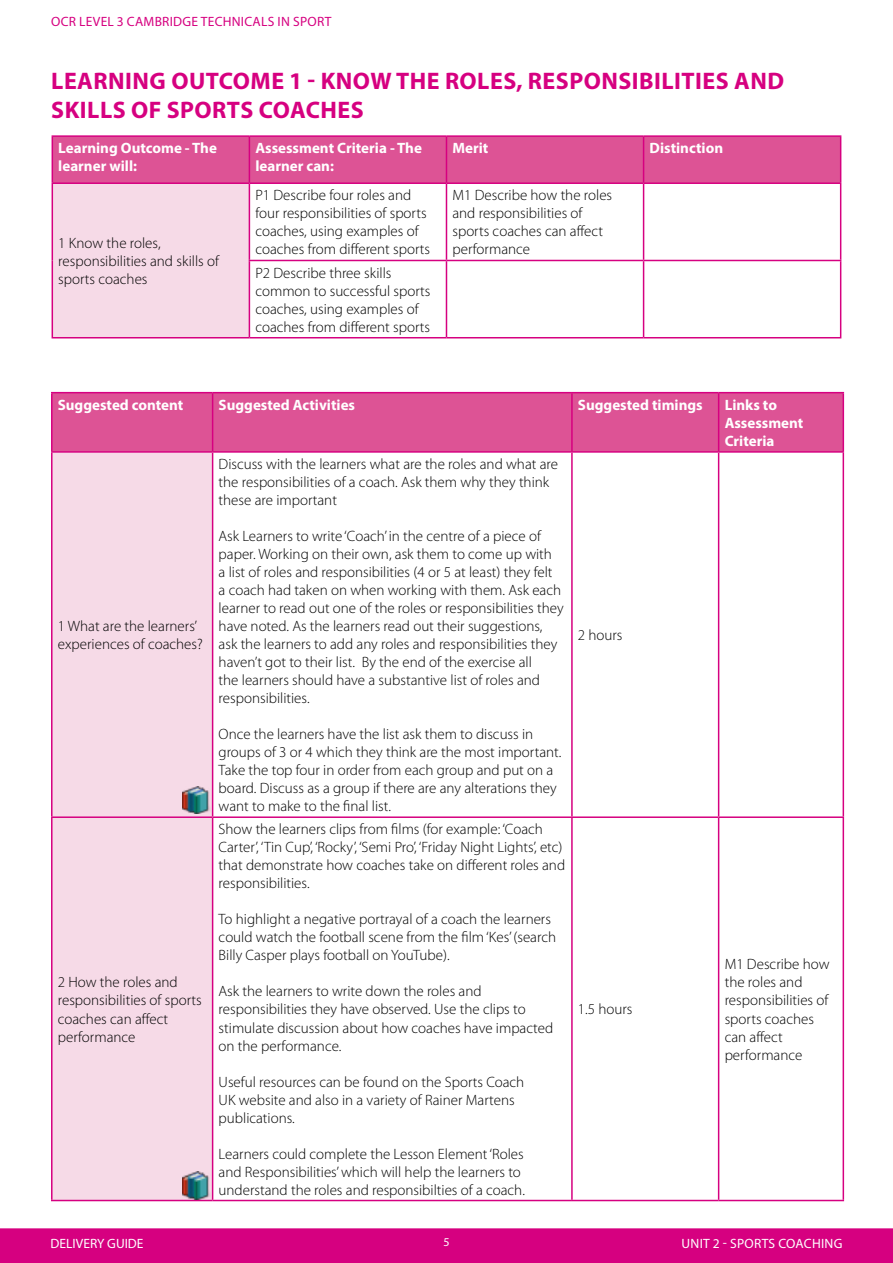
<style>
.page{position:relative;width:893px;height:1263px;background:#fff}
.page>*{position:absolute;margin:0;border:0;box-sizing:border-box;transform-origin:0 0}
.t1{font:700 24px/28.8px "Myriad Pro";letter-spacing:.02em;color:#d60080}
.t2{font:300 15px/18px "Myriad Pro";color:#000}
.t3{font:700 15px/18px "Myriad Pro";color:#fff}
.t4{font:13.5px "Myriad Pro";letter-spacing:.02em;color:#d60080}
.t5{font:13.5px "Myriad Pro";letter-spacing:.005em;color:#fff}
.t6{font:12px "Myriad Pro";color:#fff}
</style>
<div class="page">
<div style="left:0;top:1228px;width:893px;height:35px;background:#d60080"></div>
<div style="left:53px;top:393px;width:790px;height:58px;background:#dd5395"></div>
<div style="left:53px;top:453px;width:159px;height:747px;background:#f6dae7"></div>
<hr style="left:51px;top:393px;width:2px;height:58px;background:#d60080">
<hr style="left:51px;top:392px;width:162px;height:1px;background:#d60080">
<hr style="left:51px;top:451px;width:162px;height:2px;background:#d60080">
<hr style="left:212px;top:393px;width:1px;height:58px;background:#d60080">
<hr style="left:213px;top:392px;width:359px;height:1px;background:#d60080">
<hr style="left:572px;top:392px;width:147px;height:1px;background:#d60080">
<hr style="left:719px;top:392px;width:125px;height:1px;background:#d60080">
<hr style="left:571px;top:393px;width:2px;height:58px;background:#d60080">
<hr style="left:718px;top:393px;width:1px;height:58px;background:#d60080">
<hr style="left:843px;top:393px;width:1px;height:58px;background:#d60080">
<hr style="left:213px;top:451px;width:359px;height:2px;background:#d60080">
<hr style="left:572px;top:451px;width:147px;height:2px;background:#d60080">
<hr style="left:719px;top:451px;width:125px;height:2px;background:#d60080">
<hr style="left:51px;top:453px;width:2px;height:363px;background:#d60080">
<hr style="left:51px;top:818px;width:2px;height:382px;background:#d60080">
<hr style="left:212px;top:453px;width:1px;height:363px;background:#d60080">
<hr style="left:212px;top:818px;width:1px;height:382px;background:#d60080">
<hr style="left:571px;top:453px;width:2px;height:363px;background:#d60080">
<hr style="left:571px;top:818px;width:2px;height:382px;background:#d60080">
<hr style="left:718px;top:453px;width:1px;height:363px;background:#d60080">
<hr style="left:843px;top:453px;width:1px;height:363px;background:#d60080">
<hr style="left:718px;top:818px;width:1px;height:382px;background:#d60080">
<hr style="left:843px;top:818px;width:1px;height:382px;background:#d60080">
<hr style="left:51px;top:816px;width:162px;height:2px;background:#d60080">
<hr style="left:51px;top:1200px;width:162px;height:1px;background:#d60080">
<hr style="left:213px;top:816px;width:359px;height:2px;background:#d60080">
<hr style="left:213px;top:1200px;width:359px;height:1px;background:#d60080">
<hr style="left:572px;top:816px;width:147px;height:2px;background:#d60080">
<hr style="left:719px;top:816px;width:125px;height:2px;background:#d60080">
<hr style="left:572px;top:1200px;width:147px;height:1px;background:#d60080">
<hr style="left:719px;top:1200px;width:125px;height:1px;background:#d60080">
<div style="left:53px;top:137px;width:787px;height:45px;background:#dd5395"></div>
<div style="left:52px;top:183px;width:197px;height:155px;background:#f6dae7"></div>
<hr style="left:52px;top:137px;width:1px;height:45px;background:#d60080">
<hr style="left:52px;top:135px;width:197px;height:2px;background:#d60080">
<hr style="left:52px;top:182px;width:197px;height:2px;background:#d60080">
<hr style="left:249px;top:137px;width:1px;height:45px;background:#d60080">
<hr style="left:249px;top:135px;width:197px;height:2px;background:#d60080">
<hr style="left:249px;top:182px;width:197px;height:2px;background:#d60080">
<hr style="left:446px;top:137px;width:1px;height:45px;background:#d60080">
<hr style="left:446px;top:135px;width:198px;height:2px;background:#d60080">
<hr style="left:446px;top:182px;width:198px;height:2px;background:#d60080">
<hr style="left:643px;top:137px;width:1px;height:45px;background:#d60080">
<hr style="left:644px;top:135px;width:197px;height:2px;background:#d60080">
<hr style="left:840px;top:137px;width:1px;height:45px;background:#d60080">
<hr style="left:644px;top:182px;width:197px;height:2px;background:#d60080">
<hr style="left:52px;top:184px;width:1px;height:76px;background:#d60080">
<hr style="left:52px;top:260px;width:1px;height:77px;background:#d60080">
<hr style="left:249px;top:184px;width:1px;height:76px;background:#d60080">
<hr style="left:249px;top:261px;width:1px;height:76px;background:#d60080">
<hr style="left:446px;top:184px;width:1px;height:76px;background:#d60080">
<hr style="left:446px;top:261px;width:1px;height:76px;background:#d60080">
<hr style="left:643px;top:184px;width:1px;height:76px;background:#d60080">
<hr style="left:643px;top:261px;width:1px;height:76px;background:#d60080">
<hr style="left:840px;top:184px;width:1px;height:76px;background:#d60080">
<hr style="left:840px;top:261px;width:1px;height:76px;background:#d60080">
<hr style="left:52px;top:337px;width:197px;height:1px;background:#d60080">
<hr style="left:249px;top:260px;width:197px;height:1px;background:#d60080">
<hr style="left:249px;top:337px;width:197px;height:1px;background:#d60080">
<hr style="left:446px;top:260px;width:198px;height:1px;background:#d60080">
<hr style="left:446px;top:337px;width:198px;height:1px;background:#d60080">
<hr style="left:644px;top:260px;width:197px;height:1px;background:#d60080">
<hr style="left:644px;top:337px;width:197px;height:1px;background:#d60080">
<img style="left:183px;top:786px;width:27px;height:27px">
<img style="left:183px;top:1172px;width:27px;height:27px">
<p class="t4" style="left:51px;top:13px;width:282px">OCR LEVEL 3 CAMBRIDGE TECHNICALS IN SPORT</p>
<h1 class="t1" style="left:51px;top:66px;width:732px">learning outcome 1 - Know the roles, responsibilities and skills of sports coaches</h1>
<p class="t3" style="left:58px;top:139px;width:160px">Learning Outcome - The learner will:</p>
<p class="t3" style="left:255px;top:139px;width:168px">Assessment Criteria - The learner can:</p>
<p class="t3" style="left:452px;top:139px;width:37px">Merit</p>
<p class="t3" style="left:650px;top:139px;width:75px">Distinction</p>
<p class="t2" style="left:58px;top:234px;width:162px">1 Know the roles, responsibilities and skills of sports coaches</p>
<p class="t2" style="left:255px;top:187px;width:176px">P1 Describe four roles and four responsibilities of sports coaches, using examples of coaches from different sports</p>
<p class="t2" style="left:452px;top:187px;width:161px">M1 Describe how the roles and responsibilities of sports coaches can affect performance</p>
<p class="t2" style="left:255px;top:264px;width:177px">P2 Describe three skills common to successful sports coaches, using examples of coaches from different sports</p>
<p class="t3" style="left:58px;top:395px;width:127px">Suggested content</p>
<p class="t3" style="left:219px;top:395px;width:138px">Suggested Activities</p>
<p class="t3" style="left:578px;top:395px;width:126px">Suggested timings</p>
<p class="t3" style="left:725px;top:395px;width:80px">Links to<br>Assessment<br>Criteria</p>
<p class="t2" style="left:58px;top:617px;width:147px">1 What are the learners’ experiences of coaches?</p>
<p class="t2" style="left:58px;top:974px;width:145px">2 How the roles and responsibilities of sports coaches can affect performance</p>
<p class="t2" style="left:219px;top:455px;width:341px">Discuss with the learners what are the roles and what are the responsibilities of a coach. Ask them why they think these are important</p>
<p class="t2" style="left:219px;top:527px;width:346px">Ask Learners to write ‘Coach’ in the centre of a piece of paper. Working on their own, ask them to come up with<br>a list of roles and responsibilities (4 or 5 at least) they felt<br>a coach had taken on when working with them. Ask each learner to read out one of the roles or responsibilities they have noted. As the learners read out their suggestions, ask the learners to add any roles and responsibilities they haven’t got to their list. By the end of the exercise all<br>the learners should have a substantive list of roles and responsibilities.</p>
<p class="t2" style="left:219px;top:725px;width:344px">Once the learners have the list ask them to discuss in groups of 3 or 4 which they think are the most important.<br>Take the top four in order from each group and put on a board. Discuss as a group if there are any alterations they want to make to the final list.</p>
<p class="t2" style="left:219px;top:821px;width:348px">Show the learners clips from films (for example: ‘Coach Carter’, ‘Tin Cup’, ‘Rocky’, ‘Semi Pro’, ‘Friday Night Lights’, etc) that demonstrate how coaches take on different roles and responsibilities.</p>
<p class="t2" style="left:219px;top:911px;width:339px">To highlight a negative portrayal of a coach the learners could watch the football scene from the film ‘Kes’ (search<br>Billy Casper plays football on YouTube).</p>
<p class="t2" style="left:219px;top:983px;width:336px">Ask the learners to write down the roles and responsibilities they have observed. Use the clips to stimulate discussion about how coaches have impacted on the performance.</p>
<p class="t2" style="left:219px;top:1073px;width:307px">Useful resources can be found on the Sports Coach<br>UK website and also in a variety of Rainer Martens publications.</p>
<p class="t2" style="left:219px;top:1145px;width:308px">Learners could complete the Lesson Element ‘Roles and Responsibilities’ which will help the learners to understand the roles and responsibilties of a coach.</p>
<p class="t2" style="left:578px;top:626px;width:46px">2 hours</p>
<p class="t2" style="left:578px;top:1001px;width:56px">1.5 hours</p>
<p class="t2" style="left:725px;top:956px;width:106px">M1 Describe how the roles and responsibilities of sports coaches can affect performance</p>
<p class="t5" style="left:51px;top:1235px;width:95px">DELIVERY GUIDE</p>
<p class="t6" style="left:443px;top:1235px;width:8px">5</p>
<p class="t5" style="left:681px;top:1235px;width:162px">UNIT 2 - SPORTS COACHING</p>
</div>
